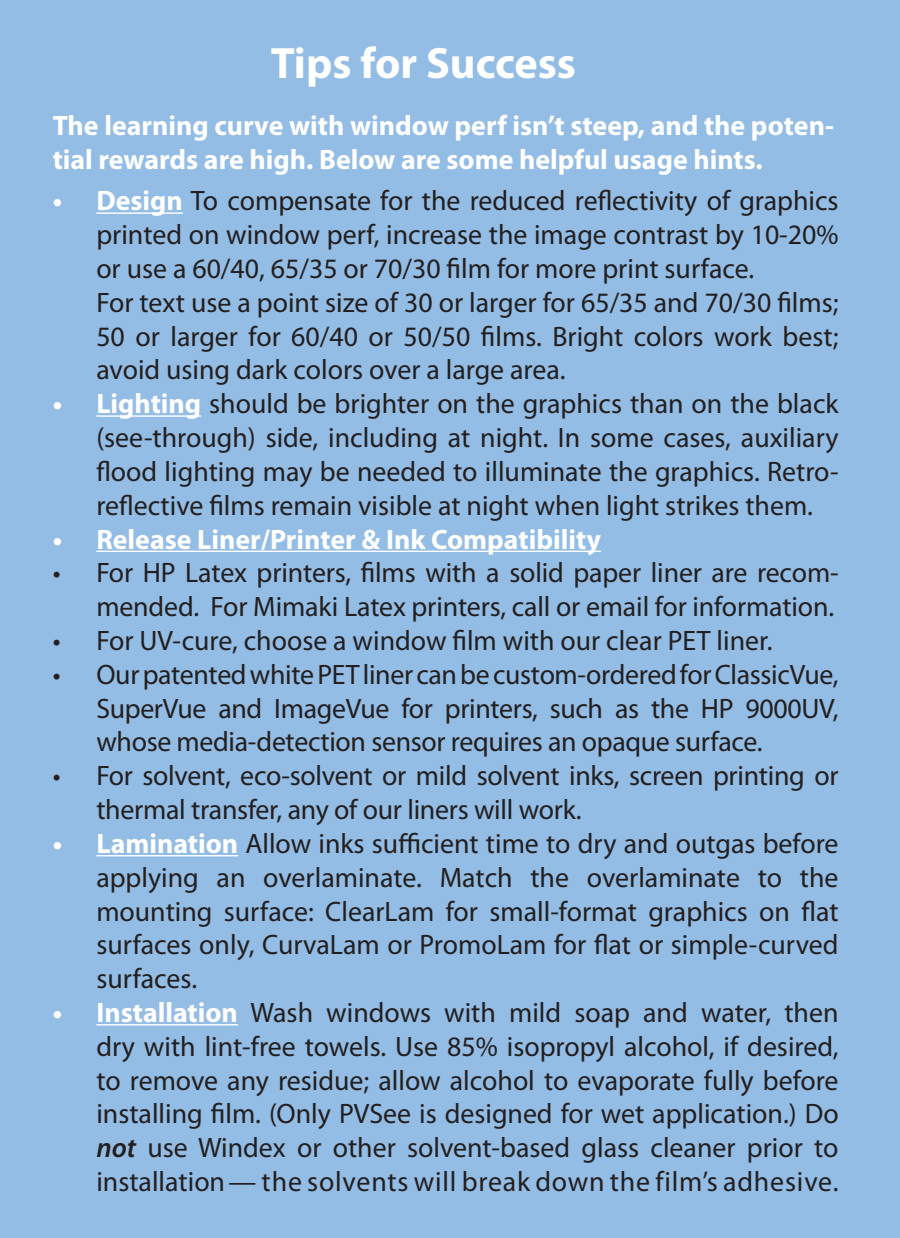
<style>
.page{position:relative;width:900px;height:1238px;background:#93bde5}
.page>*{position:absolute;margin:0;border:0;box-sizing:border-box;transform-origin:0 0}
.t1{font:700 44px "Myriad Pro";color:#fff}
.t2{font:28.25px/33.8px "Myriad Pro";color:#231f20;text-align:justify}
.t3{font:700 28.25px/33.8px "Myriad Pro";color:#fff}
.s1{font-weight:700;color:#fff}
.s2{font-weight:600;font-style:italic}
</style>
<div class="page">
<hr style="left:96px;top:212px;width:87px;height:2px;background:#fff">
<hr style="left:96px;top:415px;width:105px;height:2px;background:#fff">
<hr style="left:96px;top:550px;width:505px;height:2px;background:#fff">
<hr style="left:96px;top:855px;width:142px;height:1px;background:#fff">
<hr style="left:96px;top:1024px;width:142px;height:1px;background:#fff">
<h1 class="t1" style="left:271px;top:35px;width:307px">Tips for Success</h1>
<p class="t3" style="left:53px;top:107px;width:783px">The learning curve with window perf isn’t steep, and the poten&shy;tial rewards are high. Below are some helpful usage hints.</p>
<p class="t2" style="left:96px;top:183px;width:744px;text-align:left;text-indent:-44px"><span class="s1">• Design</span> To compensate for the reduced reflectivity of graphics printed on window perf, increase the image contrast by 10-20% or use a 60/40, 65/35 or 70/30 film for more print surface.<br>For text use a point size of 30 or larger for 65/35 and 70/30 films; 50 or larger for 60/40 or 50/50 films. Bright colors work best; avoid using dark colors over a large area.</p>
<p class="t2" style="left:96px;top:386px;width:744px;text-indent:-44px"><span class="s1">• Lighting</span> should be brighter on the graphics than on the black (see-through) side, including at night. In some cases, auxiliary flood lighting may be needed to illuminate the graphics. Retro&shy;reflective films remain visible at night when light strikes them.</p>
<p class="t3" style="left:53px;top:521px;width:550px">• Release Liner/Printer &amp; Ink Compatibility</p>
<p class="t2" style="left:53px;top:555px;width:787px;text-align:right">• For HP Latex printers, films with a solid paper liner are recom&shy;mended. For Mimaki Latex printers, call or email for information.</p>
<p class="t2" style="left:53px;top:623px;width:721px">• For UV-cure, choose a window film with our clear PET liner.</p>
<p class="t2" style="left:96px;top:657px;width:744px;text-indent:-44px">• Our patented white PET liner can be custom-ordered for ClassicVue, SuperVue and ImageVue for printers, such as the HP 9000UV, whose media-detection sensor requires an opaque surface.</p>
<p class="t2" style="left:96px;top:758px;width:744px;text-indent:-44px">• For solvent, eco-solvent or mild solvent inks, screen printing or thermal transfer, any of our liners will work.</p>
<p class="t2" style="left:96px;top:826px;width:744px;text-indent:-44px"><span class="s1">• Lamination</span> Allow inks sufficient time to dry and outgas before applying an overlaminate. Match the overlaminate to the mounting surface: ClearLam for small-format graphics on flat surfaces only, CurvaLam or PromoLam for flat or simple-curved surfaces.</p>
<p class="t2" style="left:96px;top:995px;width:744px;text-indent:-44px"><span class="s1">• Installation</span> Wash windows with mild soap and water, then dry with lint-free towels. Use 85% isopropyl alcohol, if desired, to remove any residue; allow alcohol to evaporate fully before installing film. (Only PVSee is designed for wet application.) Do <span class="s2">not</span> use Windex or other solvent-based glass cleaner prior to installation — the solvents will break down the film’s adhesive.</p>
</div>
